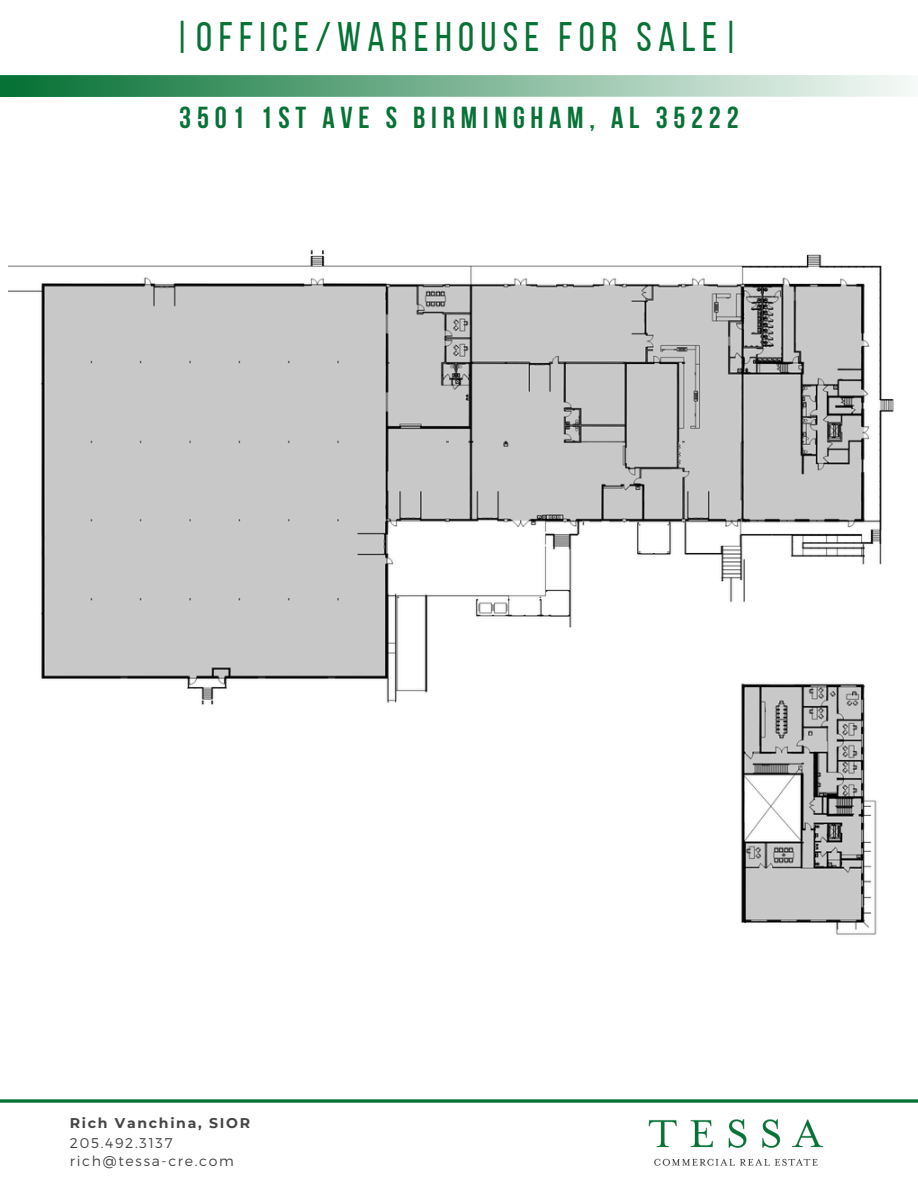
<style>
.page{position:relative;width:918px;height:1188px;background:#fff}
.page>*{position:absolute;margin:0;border:0;box-sizing:border-box;transform-origin:0 0}
.t1{font:41.25px "Bebas Neue";letter-spacing:.155em;color:#077235}
.t2{font:700 30.3px "Bebas Neue";letter-spacing:.19em;color:#077235}
.t3{font:300 14.1px "Montserrat";letter-spacing:.12em;color:#454545}
.t4{font:700 14.1px "Montserrat";letter-spacing:.12em;color:#454545}
</style>
<div class="page">
<svg style="left:0;top:75px;width:911px;height:22px;background:#7db595"></svg>
<svg style="left:0;top:1099px;width:918px;height:4px;background:#2d8754"></svg>
<img style="left:648px;top:1119px;width:176px;height:47px">
<img style="left:9px;top:249px;width:885px;height:686px">
<h2 class="t1" style="left:175px;top:20px;width:566px">|OFFICE/WAREHOUSE FOR SALE|</h2>
<p class="t2" style="left:179px;top:105px;width:561px">3501 1ST AVE S BIRMINGHAM, AL 35222</p>
<p class="t4" style="left:70px;top:1114px;width:182px">Rich Vanchina, SIOR</p>
<p class="t3" style="left:70px;top:1133px;width:104px">205.492.3137</p>
<p class="t3" style="left:70px;top:1152px;width:166px">rich@tessa-cre.com</p>
</div>
